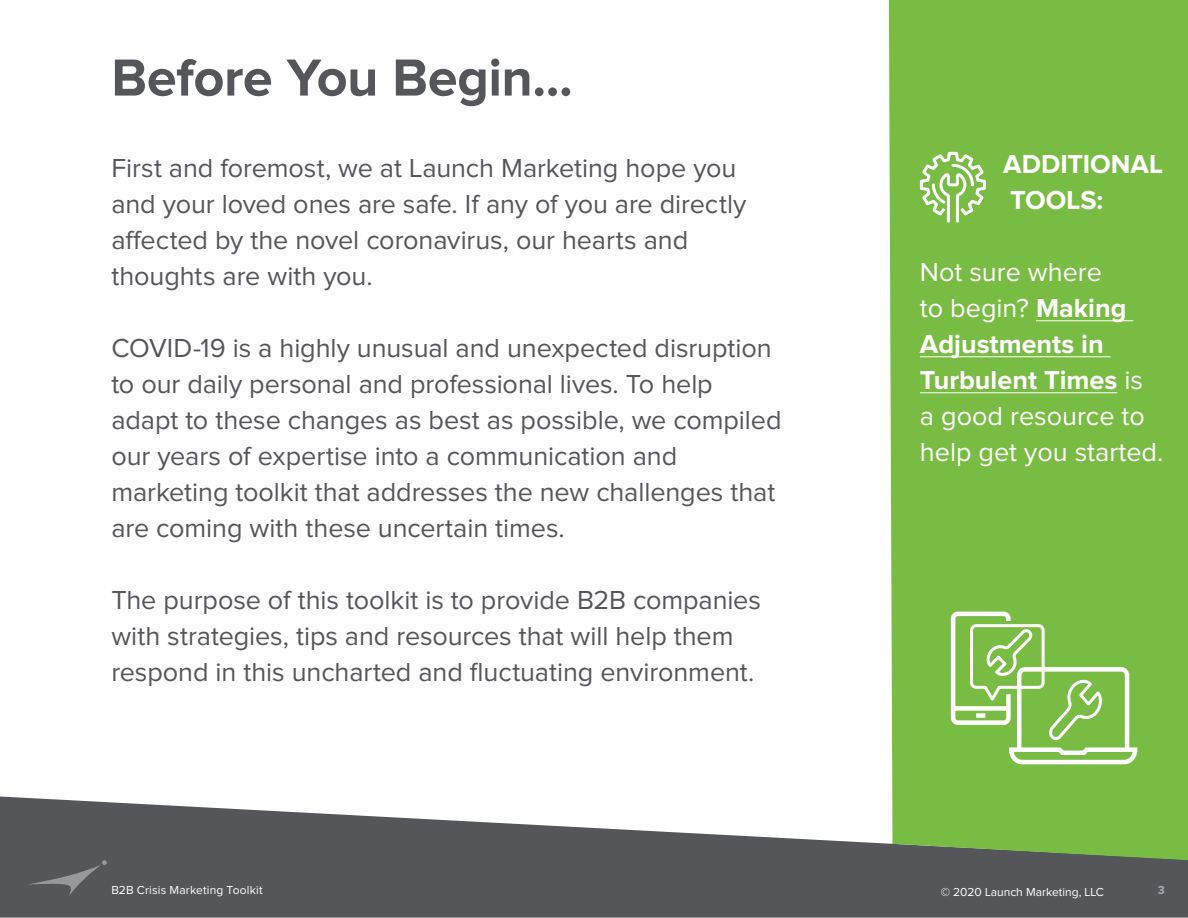
<style>
.page{position:relative;width:1188px;height:918px;background:#fff}
.page>*{position:absolute;margin:0;border:0;box-sizing:border-box;transform-origin:0 0}
.t1{font:700 54px "Proxima Nova";letter-spacing:-.01em;color:#55565a}
.t2{font:27px/36px "Proxima Nova";letter-spacing:-.005em;color:#55565a}
.t3{font:27px/36px "Proxima Nova";color:#fff}
.t4{font:700 27px/36px "Proxima Nova";color:#fff}
.t5{font:12px "Proxima Nova";color:#fff}
.t6{font:700 12px "Proxima Nova";color:#a6a8b0}
.s1{font-weight:700}
</style>
<div class="page">
<svg style="left:0;top:796px;width:1188px;height:122px;fill:#55565a"></svg>
<svg style="left:27px;top:860px;width:80px;height:38px;background:#5e5f63"></svg>
<div style="left:892px;top:0;width:296px;height:860px;background:#79bc43"></div>
<hr style="left:1036px;top:321px;width:97px;height:1px;background:#fff">
<hr style="left:920px;top:357px;width:191px;height:1px;background:#fff">
<hr style="left:920px;top:393px;width:197px;height:1px;background:#fff">
<svg style="left:918px;top:150px;width:69px;height:75px"></svg>
<svg style="left:949px;top:609px;width:191px;height:158px;background:#91c865"></svg>
<h1 class="t1" style="left:111px;top:47px;width:463px">Before You Begin...</h1>
<p class="t2" style="left:111px;top:150px;width:637px">First and foremost, we at Launch Marketing hope you and your loved ones are safe. If any of you are directly affected by the novel coronavirus, our hearts and thoughts are with you.</p>
<p class="t2" style="left:111px;top:330px;width:672px">COVID-19 is a highly unusual and unexpected disruption to our daily personal and professional lives. To help adapt to these changes as best as possible, we compiled our years of expertise into a communication and marketing toolkit that addresses the new challenges that are coming with these uncertain times.</p>
<p class="t2" style="left:111px;top:582px;width:651px">The purpose of this toolkit is to provide B2B companies with strategies, tips and resources that will help them respond in this uncharted and fluctuating environment.</p>
<p class="t4" style="left:1003px;top:147px;width:161px">ADDITIONAL<br>TOOLS:</p>
<p class="t3" style="left:920px;top:255px;width:245px">Not sure where<br>to begin? <span class="s1">Making<br>Adjustments in<br>Turbulent Times</span> is a good resource to help get you started.</p>
<p class="t5" style="left:111px;top:884px;width:153px">B2B Crisis Marketing Toolkit</p>
<p class="t5" style="left:941px;top:885px;width:165px">© 2020 Launch Marketing, LLC</p>
<p class="t6" style="left:1158px;top:884px;width:9px">3</p>
</div>
